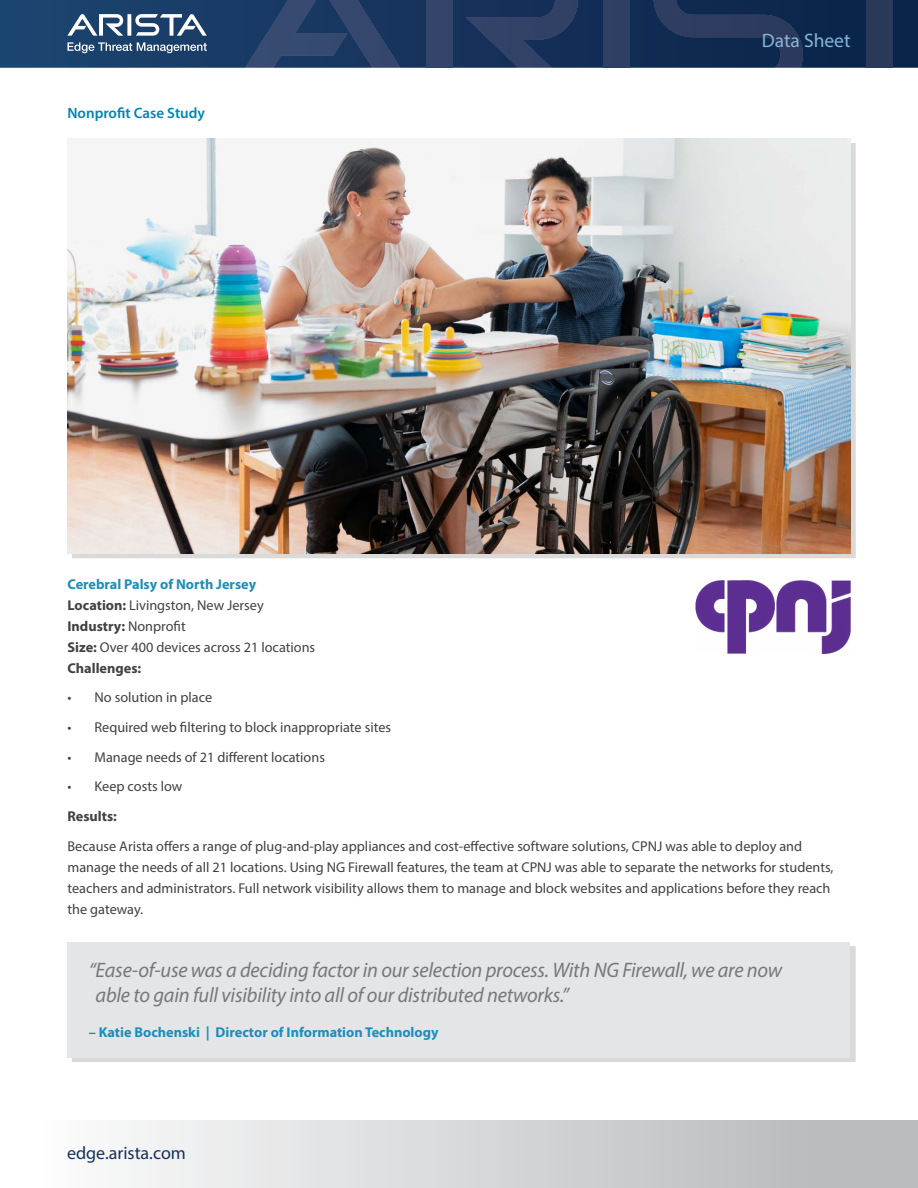
<style>
.page{position:relative;width:918px;height:1188px;background:#fff}
.page>*{position:absolute;margin:0;border:0;box-sizing:border-box;transform-origin:0 0}
.t1{font:italic 21px/25.2px "Myriad Pro";letter-spacing:-.01em;color:#77787b}
.t2{font:19.5px "Myriad Pro";color:#86b4d6}
.t3{font:18px "Myriad Pro";color:#16325c}
.t4{font:600 15px "Myriad Pro";color:#0085b8}
.t5{font:14.25px/21px "Myriad Pro";color:#414042}
.t6{font:700 14.25px "Myriad Pro";color:#1d8dbd}
.t7{font:700 14.25px "Myriad Pro";color:#414042}
.s1{font-weight:700;color:#1d8dbd}
.s2{font-weight:700}
</style>
<div class="page">
<svg style="left:0;top:0;width:918px;height:68px;background:#15365e"></svg>
<div style="left:426px;top:0;width:26px;height:68px;background:#34446a"></div>
<svg style="left:465px;top:0;width:113px;height:68px;background:#22385f"></svg>
<svg style="left:245px;top:0;width:155px;height:68px;background:#274068"></svg>
<div style="left:604px;top:0;width:26px;height:68px;background:#2f3f63"></div>
<svg style="left:654px;top:0;width:149px;height:68px;background:#1a3156"></svg>
<div style="left:867px;top:0;width:26px;height:68px;background:#2a385a"></div>
<svg style="left:67px;top:14px;width:140px;height:22px"></svg>
<svg style="left:67px;top:42px;width:140px;height:11px;background:#5c7795"></svg>
<div style="left:0;top:1120px;width:918px;height:68px;background:linear-gradient(to right,#fff,#b3b5b7)"></div>
<img style="left:68px;top:138px;width:782px;height:416px">
<div style="left:72px;top:946px;width:783px;height:116px;background:#d9d9d9"></div>
<div style="left:68px;top:942px;width:782px;height:116px;background:#e4e5e6"></div>
<img style="left:695px;top:580px;width:155px;height:74px">
<p class="t4" style="left:68px;top:104px;width:139px">Nonprofit Case Study</p>
<h2 class="t2" style="left:762px;top:29px;width:90px">Data Sheet</h2>
<p class="t5" style="left:68px;top:573px;width:249px"><span class="s1">Cerebral Palsy of North Jersey<br></span><span class="s2">Location:</span> Livingston, New Jersey<br><span class="s2">Industry:</span> Nonprofit<br><span class="s2">Size:</span> Over 400 devices across 21 locations<br><span class="s2">Challenges:</span></p>
<p class="t5" style="left:68px;top:687px;width:146px">• No solution in place</p>
<p class="t5" style="left:68px;top:717px;width:325px">• Required web filtering to block inappropriate sites</p>
<p class="t5" style="left:68px;top:746px;width:259px">• Manage needs of 21 different locations</p>
<p class="t5" style="left:68px;top:776px;width:116px">• Keep costs low</p>
<p class="t7" style="left:68px;top:807px;width:51px">Results:</p>
<p class="t5" style="left:68px;top:835px;width:768px">Because Arista offers a range of plug-and-play appliances and cost-effective software solutions, CPNJ was able to deploy and manage the needs of all 21 locations. Using NG Firewall features, the team at CPNJ was able to separate the networks for students, teachers and administrators. Full network visibility allows them to manage and block websites and applications before they reach the gateway.</p>
<h1 class="t1" style="left:96px;top:957px;width:688px;text-indent:-7px">“Ease-of-use was a deciding factor in our selection process. With NG Firewall, we are now able to gain full visibility into all of our distributed networks.”</h1>
<p class="t6" style="left:89px;top:1023px;width:351px">– Katie Bochenski | Director of Information Technology</p>
<p class="t3" style="left:67px;top:1142px;width:120px">edge.arista.com</p>
</div>
